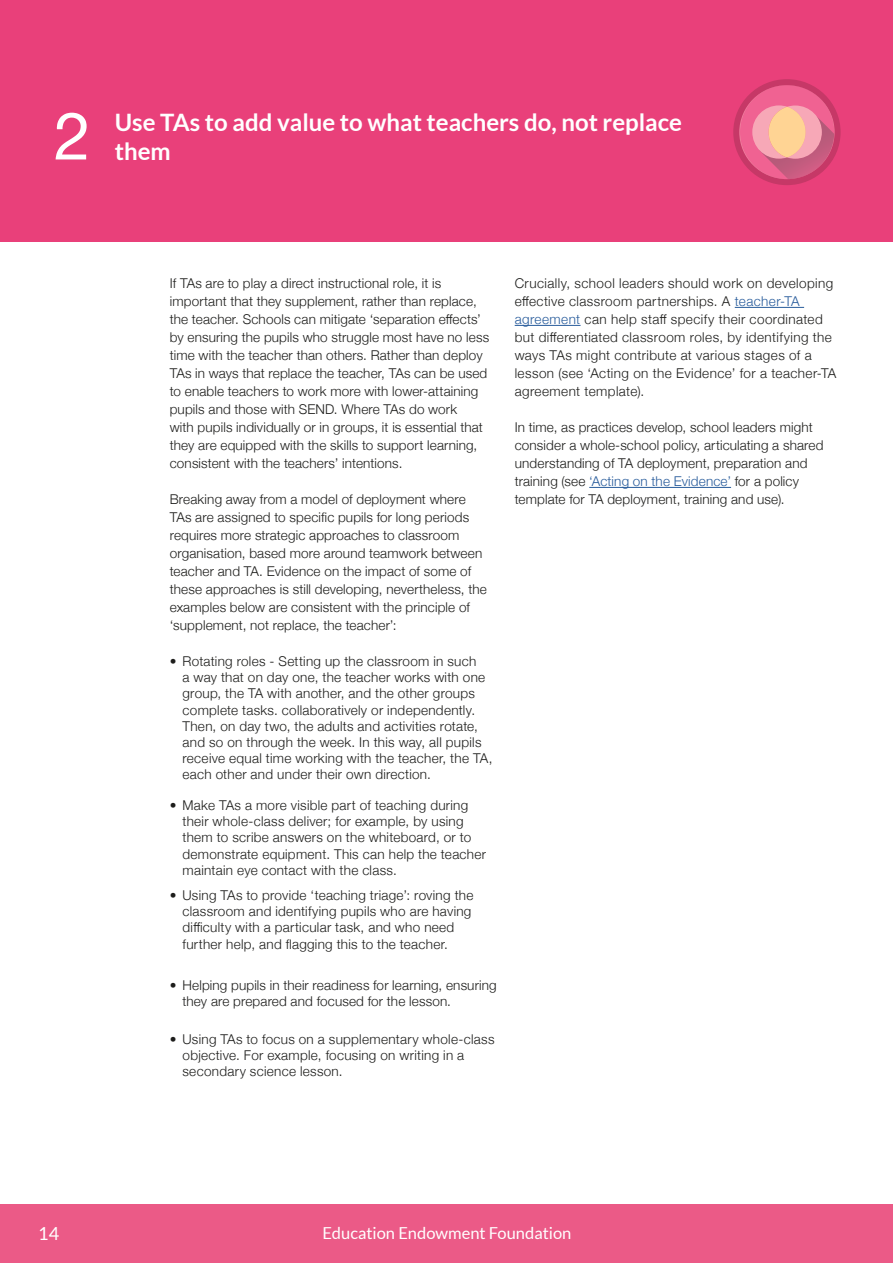
<style>
.page{position:relative;width:893px;height:1263px;background:#fff}
.page>*{position:absolute;margin:0;border:0;box-sizing:border-box;transform-origin:0 0}
.t1{font:66px "Helvetica Neue";color:#fff}
.t2{font:700 24px "Lato";color:#fff}
.t3{font:18px "Lato";color:#fff}
.t4{font:16.5px "Lato";color:#fff}
.t5{font:300 13.5px/18px "Helvetica Neue";letter-spacing:.015em;color:#1d1d1b}
.s1{color:#275b9b}
</style>
<div class="page">
<hr style="left:735px;top:307px;width:69px;height:1px;background:#275b9b">
<hr style="left:515px;top:325px;width:66px;height:1px;background:#275b9b">
<hr style="left:589px;top:487px;width:142px;height:1px;background:#275b9b">
<div style="left:0;top:1205px;width:893px;height:58px;background:#eb5a87"></div>
<div style="left:0;top:0;width:893px;height:242px;background:#e9407a"></div>
<svg style="left:736px;top:82px;width:102px;height:100px"></svg>
<div style="left:740px;top:85px;width:94px;height:94px;background:#f06292;border-radius:50%"></div>
<svg style="left:752px;top:105px;width:82px;height:73px"></svg>
<div style="left:733px;top:79px;width:108px;height:106px;border:6px solid #c63867;border-radius:50%"></div>
<h1 class="t1" style="left:54px;top:88px;width:38px">2</h1>
<h2 class="t2" style="left:115px;top:108px;width:569px">Use TAs to add value to what teachers do, not replace</h2>
<h2 class="t2" style="left:115px;top:137px;width:57px">them</h2>
<p class="t5" style="left:170px;top:273px;width:321px">If TAs are to play a direct instructional role, it is important that they supplement, rather than replace, the teacher. Schools can mitigate ‘separation effects’ by ensuring the pupils who struggle most have no less time with the teacher than others. Rather than deploy TAs in ways that replace the teacher, TAs can be used to enable teachers to work more with lower-attaining pupils and those with SEND. Where TAs do work<br>with pupils individually or in groups, it is essential that they are equipped with the skills to support learning, consistent with the teachers’ intentions.</p>
<p class="t5" style="left:170px;top:489px;width:319px">Breaking away from a model of deployment where TAs are assigned to specific pupils for long periods requires more strategic approaches to classroom organisation, based more around teamwork between teacher and TA. Evidence on the impact of some of these approaches is still developing, nevertheless, the examples below are consistent with the principle of ‘supplement, not replace, the teacher’:</p>
<p class="t5" style="left:183px;top:652px;width:311px;line-height:16.2px;text-indent:-13px">• Rotating roles - Setting up the classroom in such<br>a way that on day one, the teacher works with one group, the TA with another, and the other groups complete tasks. collaboratively or independently.<br>Then, on day two, the adults and activities rotate, and so on through the week. In this way, all pupils receive equal time working with the teacher, the TA, each other and under their own direction.</p>
<p class="t5" style="left:183px;top:796px;width:305px;line-height:16.2px;text-indent:-13px">• Make TAs a more visible part of teaching during their whole-class deliver; for example, by using them to scribe answers on the whiteboard, or to demonstrate equipment. This can help the teacher maintain eye contact with the class.</p>
<p class="t5" style="left:183px;top:886px;width:292px;line-height:16.2px;text-indent:-13px">• Using TAs to provide ‘teaching triage’: roving the classroom and identifying pupils who are having difficulty with a particular task, and who need further help, and flagging this to the teacher.</p>
<p class="t5" style="left:183px;top:976px;width:316px;line-height:16.2px;text-indent:-13px">• Helping pupils in their readiness for learning, ensuring they are prepared and focused for the lesson.</p>
<p class="t5" style="left:183px;top:1030px;width:313px;line-height:16.2px;text-indent:-13px">• Using TAs to focus on a supplementary whole-class objective. For example, focusing on writing in a secondary science lesson.</p>
<p class="t5" style="left:515px;top:273px;width:323px">Crucially, school leaders should work on developing effective classroom partnerships. A <span class="s1">teacher-TA agreement</span> can help staff specify their coordinated but differentiated classroom roles, by identifying the ways TAs might contribute at various stages of a lesson (see ‘Acting on the Evidence’ for a teacher-TA agreement template).</p>
<p class="t5" style="left:515px;top:417px;width:310px">In time, as practices develop, school leaders might consider a whole-school policy, articulating a shared understanding of TA deployment, preparation and training (see <span class="s1">‘Acting on the Evidence’</span> for a policy template for TA deployment, training and use).</p>
<h3 class="t3" style="left:38px;top:1224px;width:22px">14</h3>
<p class="t4" style="left:322px;top:1224px;width:251px">Education Endowment Foundation</p>
</div>
